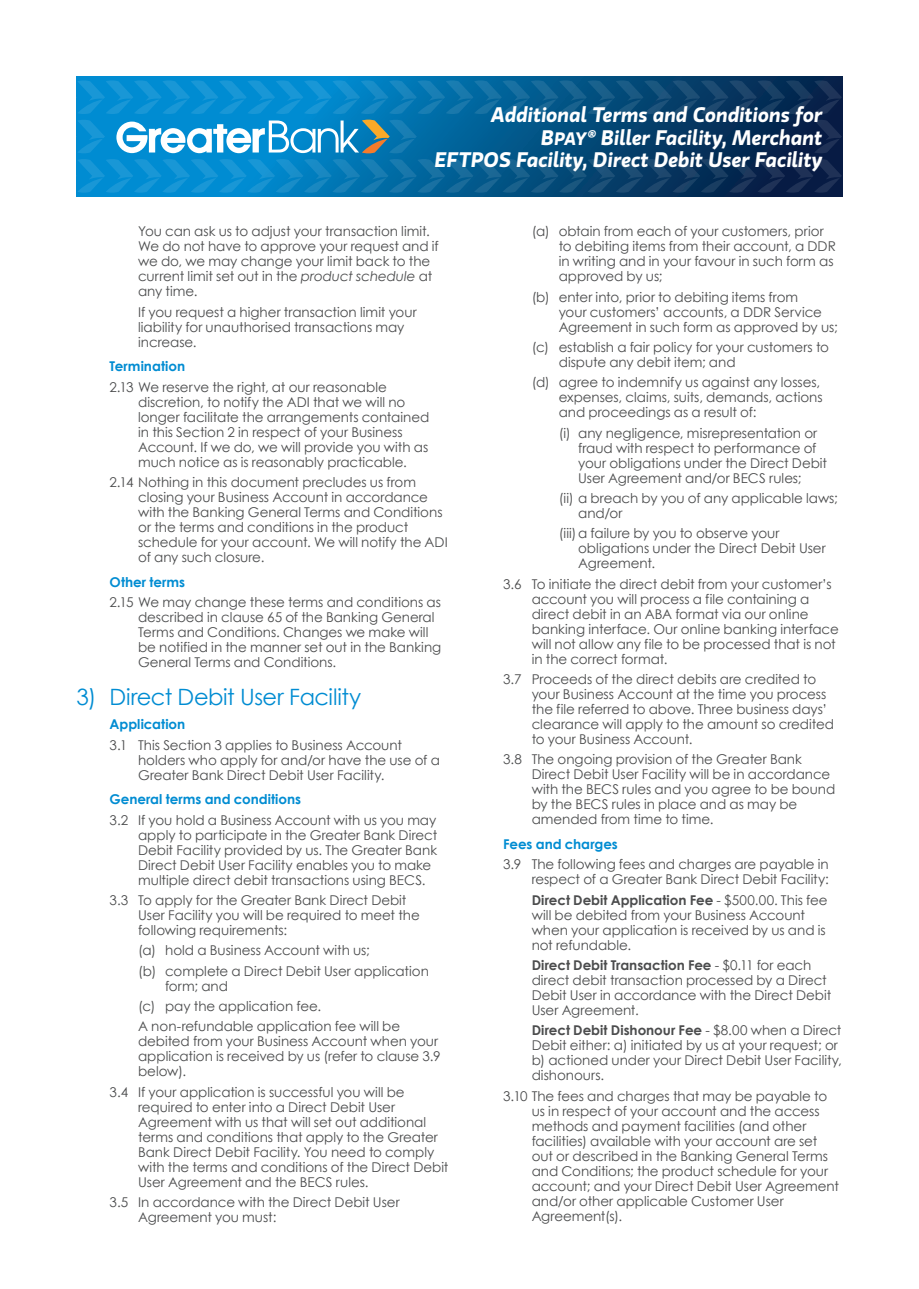
<style>
.page{position:relative;width:919px;height:1289px;background:#fff}
.page>*{position:absolute;margin:0;border:0;box-sizing:border-box;transform-origin:0 0}
.Heading{font:22.5px "Century Gothic";letter-spacing:-.02em;color:#008cd2}
.t1{font:italic 600 21px/22.5px "Gloriola";letter-spacing:-.005em;color:#fff;text-align:right}
.Body_Copy{font:13.5px/15px "Century Gothic";letter-spacing:-.005em;color:#4b4c4d}
.Subhead{font:700 13.5px "Century Gothic";color:#008cd2}
.s1{font-size:18px}
.s2{font-style:italic}
.s3{font-weight:700}
</style>
<div class="page">
<svg style="left:76px;top:77px;width:766px;height:119px;background:#025387"></svg>
<svg style="left:814px;top:120px;width:27px;height:33px"></svg>
<svg style="left:77px;top:159px;width:764px;height:34px;background:#0b6195"></svg>
<svg style="left:77px;top:80px;width:764px;height:34px;background:#0a6aa1"></svg>
<svg style="left:77px;top:120px;width:28px;height:33px"></svg>
<svg style="left:116px;top:120px;width:301px;height:33px"></svg>
<h2 class="t1" style="left:435px;top:104px;width:389px">Additional Terms and Conditions for<br>B<span class="s1">PAY</span>® Biller Facility, Merchant<br>EFTPOS Facility, Direct Debit User Facility</h2>
<p class="Body_Copy" style="left:138px;top:224px;width:302px">You can ask us to adjust your transaction limit.<br>We do not have to approve your request and if we do, we may change your limit back to the current limit set out in the <span class="s2">product schedule</span> at any time.</p>
<p class="Body_Copy" style="left:138px;top:304px;width:280px">If you request a higher transaction limit your liability for unauthorised transactions may increase.</p>
<p class="Subhead" style="left:110px;top:356px;width:77px">Termination</p>
<p class="Body_Copy" style="left:138px;top:379px;width:292px;text-indent:-29px">2.13 We reserve the right, at our reasonable discretion, to notify the ADI that we will no longer facilitate the arrangements contained in this Section 2 in respect of your Business Account. If we do, we will provide you with as much notice as is reasonably practicable.</p>
<p class="Body_Copy" style="left:138px;top:474px;width:311px;text-indent:-29px">2.14 Nothing in this document precludes us from closing your Business Account in accordance with the Banking General Terms and Conditions or the terms and conditions in the product schedule for your account. We will notify the ADI of any such closure.</p>
<p class="Subhead" style="left:110px;top:571px;width:77px">Other terms</p>
<p class="Body_Copy" style="left:138px;top:594px;width:305px;text-indent:-29px">2.15 We may change these terms and conditions as described in clause 65 of the Banking General Terms and Conditions. Changes we make will be notified in the manner set out in the Banking General Terms and Conditions.</p>
<p class="Heading" style="left:77px;top:681px;width:286px">3) Direct Debit User Facility</p>
<p class="Subhead" style="left:110px;top:714px;width:77px">Application</p>
<p class="Body_Copy" style="left:138px;top:737px;width:303px;text-indent:-29px">3.1 This Section 3 applies to Business Account holders who apply for and/or have the use of a<br>Greater Bank Direct Debit User Facility.</p>
<p class="Subhead" style="left:110px;top:789px;width:193px">General terms and conditions</p>
<p class="Body_Copy" style="left:138px;top:812px;width:300px;text-indent:-29px">3.2 If you hold a Business Account with us you may apply to participate in the Greater Bank Direct Debit Facility provided by us. The Greater Bank Direct Debit User Facility enables you to make multiple direct debit transactions using BECS.</p>
<p class="Body_Copy" style="left:138px;top:892px;width:283px;text-indent:-29px">3.3 To apply for the Greater Bank Direct Debit<br>User Facility you will be required to meet the following requirements:</p>
<p class="Body_Copy" style="left:138px;top:942px;width:233px">(a) hold a Business Account with us;</p>
<p class="Body_Copy" style="left:165px;top:963px;width:265px;text-indent:-27px">(b) complete a Direct Debit User application form; and</p>
<p class="Body_Copy" style="left:138px;top:998px;width:184px">(c) pay the application fee.</p>
<p class="Body_Copy" style="left:138px;top:1018px;width:304px">A non-refundable application fee will be debited from your Business Account when your application is received by us (refer to clause 3.9 below).</p>
<p class="Body_Copy" style="left:138px;top:1083px;width:312px;text-indent:-29px">3.4 If your application is successful you will be required to enter into a Direct Debit User Agreement with us that will set out additional terms and conditions that apply to the Greater Bank Direct Debit Facility. You need to comply with the terms and conditions of the Direct Debit User Agreement and the BECS rules.</p>
<p class="Body_Copy" style="left:138px;top:1194px;width:263px;text-indent:-29px">3.5 In accordance with the Direct Debit User<br>Agreement you must:</p>
<p class="Body_Copy" style="left:558px;top:224px;width:279px;text-indent:-27px">(a) obtain from each of your customers, prior to debiting items from their account, a DDR in writing and in your favour in such form as approved by us;</p>
<p class="Body_Copy" style="left:558px;top:289px;width:280px;text-indent:-27px">(b) enter into, prior to debiting items from<br>your customers’ accounts, a DDR Service<br>Agreement in such form as approved by us;</p>
<p class="Body_Copy" style="left:558px;top:339px;width:272px;text-indent:-27px">(c) establish a fair policy for your customers to dispute any debit item; and</p>
<p class="Body_Copy" style="left:558px;top:375px;width:265px;text-indent:-27px">(d) agree to indemnify us against any losses, expenses, claims, suits, demands, actions and proceedings as a result of:</p>
<p class="Body_Copy" style="left:578px;top:425px;width:250px;text-indent:-19px">(i) any negligence, misrepresentation or fraud with respect to performance of your obligations under the Direct Debit User Agreement and/or BECS rules;</p>
<p class="Body_Copy" style="left:578px;top:490px;width:261px;text-indent:-19px">(ii) a breach by you of any applicable laws; and/or</p>
<p class="Body_Copy" style="left:578px;top:525px;width:249px;text-indent:-19px">(iii)a failure by you to observe your obligations under the Direct Debit User<br>Agreement.</p>
<p class="Body_Copy" style="left:531px;top:576px;width:308px;text-indent:-29px">3.6 To initiate the direct debit from your customer’s account you will process a file containing a direct debit in an ABA format via our online banking interface. Our online banking interface will not allow any file to be processed that is not in the correct format.</p>
<p class="Body_Copy" style="left:531px;top:671px;width:304px;text-indent:-29px">3.7 Proceeds of the direct debits are credited to your Business Account at the time you process the file referred to above. Three business days’ clearance will apply to the amount so credited to your Business Account.</p>
<p class="Body_Copy" style="left:531px;top:751px;width:305px;text-indent:-29px">3.8 The ongoing provision of the Greater Bank Direct Debit User Facility will be in accordance with the BECS rules and you agree to be bound by the BECS rules in place and as may be amended from time to time.</p>
<p class="Subhead" style="left:503px;top:833px;width:116px">Fees and charges</p>
<p class="Body_Copy" style="left:503px;top:856px;width:327px;text-align:right">3.9 The following fees and charges are payable in respect of a Greater Bank Direct Debit Facility:</p>
<p class="Body_Copy" style="left:531px;top:892px;width:297px"><span class="s3">Direct Debit Application Fee</span> - $500.00. This fee will be debited from your Business Account when your application is received by us and is not refundable.</p>
<p class="Body_Copy" style="left:531px;top:957px;width:301px"><span class="s3">Direct Debit Transaction Fee</span> - $0.11 for each direct debit transaction processed by a Direct Debit User in accordance with the Direct Debit User Agreement.</p>
<p class="Body_Copy" style="left:531px;top:1022px;width:312px"><span class="s3">Direct Debit Dishonour Fee</span> - $8.00 when a Direct Debit either: a) initiated by us at your request; or b) actioned under your Direct Debit User Facility, dishonours.</p>
<p class="Body_Copy" style="left:531px;top:1088px;width:309px;text-indent:-29px">3.10 The fees and charges that may be payable to us in respect of your account and the access methods and payment facilities (and other facilities) available with your account are set out or described in the Banking General Terms and Conditions; the product schedule for your account; and your Direct Debit User Agreement and/or other applicable Customer User Agreement(s).</p>
</div>
